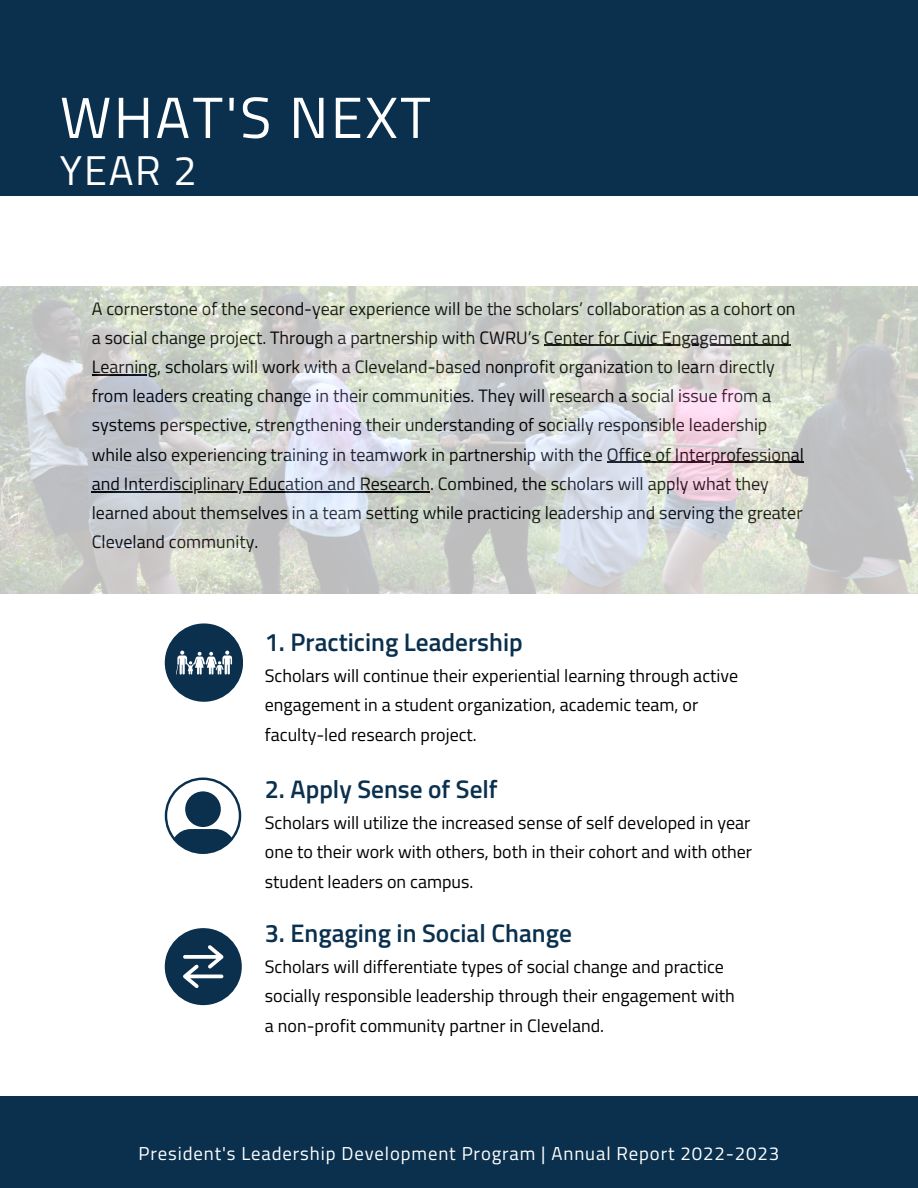
<style>
.page{position:relative;width:918px;height:1188px;background:#fff}
.page>*{position:absolute;margin:0;border:0;box-sizing:border-box;transform-origin:0 0}
.t1{font:58.05px "Titillium Web";letter-spacing:.04em;color:#fff}
.t2{font:41.55px "Titillium Web";color:#fff}
.t3{font:600 25.35px "Titillium Web";color:#0a304e}
.t4{font:18.75px "Titillium Web";letter-spacing:.045em;color:#fff}
.t5{font:18px/29.2px "Titillium Web";color:#000}
</style>
<div class="page">
<div style="left:0;top:0;width:918px;height:195px;background:#0a304e"></div>
<div style="left:0;top:1096px;width:918px;height:92px;background:#0a304e"></div>
<div style="left:165px;top:623px;width:78px;height:79px;background:#0a304e;border-radius:50%"></div>
<svg style="left:176px;top:651px;width:56px;height:24px"></svg>
<svg style="left:165px;top:778px;width:76px;height:76px"></svg>
<svg style="left:165px;top:928px;width:77px;height:77px"></svg>
<img style="left:0;top:287px;width:918px;height:307px">
<p class="t1" style="left:60px;top:72px;width:372px">WHAT'S NEXT</p>
<p class="t2" style="left:60px;top:138px;width:138px">YEAR 2</p>
<p class="t5" style="left:92px;top:293px;width:714px">A cornerstone of the second-year experience will be the scholars’ collaboration as a cohort on a social change project. Through a partnership with CWRU’s Center for Civic Engagement and Learning, scholars will work with a Cleveland-based nonprofit organization to learn directly from leaders creating change in their communities. They will research a social issue from a systems perspective, strengthening their understanding of socially responsible leadership while also experiencing training in teamwork in partnership with the Office of Interprofessional and Interdisciplinary Education and Research. Combined, the scholars will apply what they learned about themselves in a team setting while practicing leadership and serving the greater Cleveland community.</p>
<p class="t3" style="left:265px;top:622px;width:259px">1. Practicing Leadership</p>
<p class="t5" style="left:265px;top:661px;width:475px">Scholars will continue their experiential learning through active engagement in a student organization, academic team, or faculty-led research project.</p>
<p class="t3" style="left:265px;top:769px;width:234px">2. Apply Sense of Self</p>
<p class="t5" style="left:265px;top:808px;width:489px;text-align:justify">Scholars will utilize the increased sense of self developed in year one to their work with others, both in their cohort and with other student leaders on campus.</p>
<p class="t3" style="left:265px;top:913px;width:309px">3. Engaging in Social Change</p>
<p class="t5" style="left:265px;top:952px;width:471px">Scholars will differentiate types of social change and practice socially responsible leadership through their engagement with a non-profit community partner in Cleveland.</p>
<p class="t4" style="left:139px;top:1139px;width:642px">President's Leadership Development Program | Annual Report 2022-2023</p>
</div>
